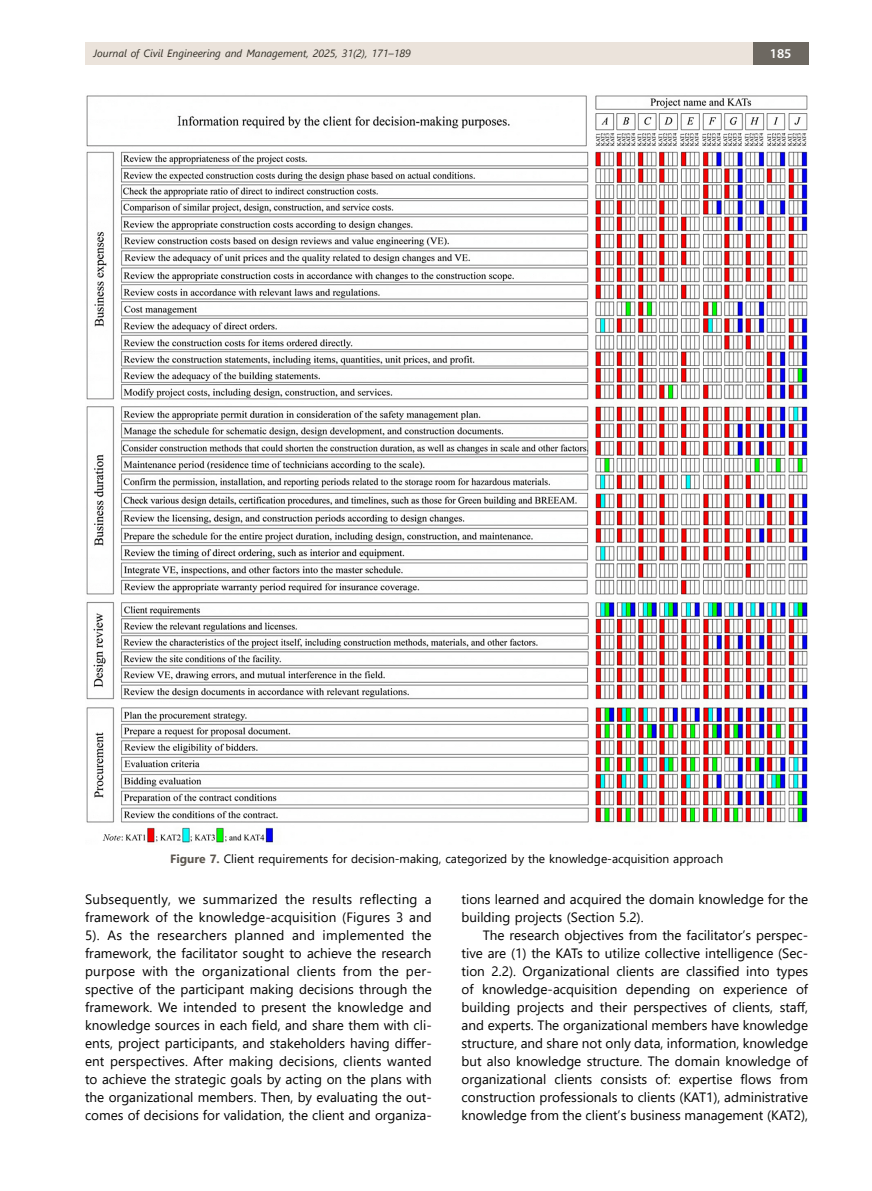
<style>
.page{position:relative;width:872px;height:1191px;background:#fff}
.page>*{position:absolute;margin:0;border:0;box-sizing:border-box;transform-origin:0 0}
._00{font:13.5px/18px "Segoe UI";color:#000;text-align:justify}
.t1{font:600 13.5px "Myriad Pro";color:#fff}
.Figure{font:12px "Segoe UI";color:#000}
.t2{font:italic 10.5px "Segoe UI";color:#302d25}
.s1{font-weight:700;color:#5c5750}
</style>
<div class="page">
<div style="left:85px;top:43px;width:668px;height:22px;background:#ebe3db"></div>
<div style="left:753px;top:43px;width:55px;height:22px;background:#6d6861"></div>
<img style="left:86px;top:95px;width:722px;height:748px">
<p class="t2" style="left:94px;top:43px;width:319px">Journal of Civil Engineering and Management, 2025, 31(2), 171–189</p>
<p class="t1" style="left:769px;top:45px;width:23px">185</p>
<p class="Figure" style="left:170px;top:847px;width:554px"><span class="s1">Figure 7.</span> Client requirements for decision-making, categorized by the knowledge-acquisition approach</p>
<p class="_00" style="left:85px;top:889px;width:348px">Subsequently, we summarized the results reflecting a framework of the knowledge-acquisition (Figures 3 and 5). As the researchers planned and implemented the framework, the facilitator sought to achieve the research purpose with the organizational clients from the per&shy;spective of the participant making decisions through the framework. We intended to present the knowledge and knowledge sources in each field, and share them with cli&shy;ents, project participants, and stakeholders having differ&shy;ent perspectives. After making decisions, clients wanted to achieve the strategic goals by acting on the plans with the organizational members. Then, by evaluating the out&shy;comes of decisions for validation, the client and organiza-</p>
<p class="_00" style="left:461px;top:889px;width:348px">tions learned and acquired the domain knowledge for the building projects (Section 5.2).</p>
<p class="_00" style="left:461px;top:925px;width:348px;text-indent:21px">The research objectives from the facilitator’s perspec&shy;tive are (1) the KATs to utilize collective intelligence (Sec&shy;tion 2.2). Organizational clients are classified into types of knowledge-acquisition depending on experience of building projects and their perspectives of clients, staff, and experts. The organizational members have knowledge structure, and share not only data, information, knowledge but also knowledge structure. The domain knowledge of organizational clients consists of: expertise flows from construction professionals to clients (KAT1), administrative knowledge from the client’s business management (KAT2),</p>
</div>
